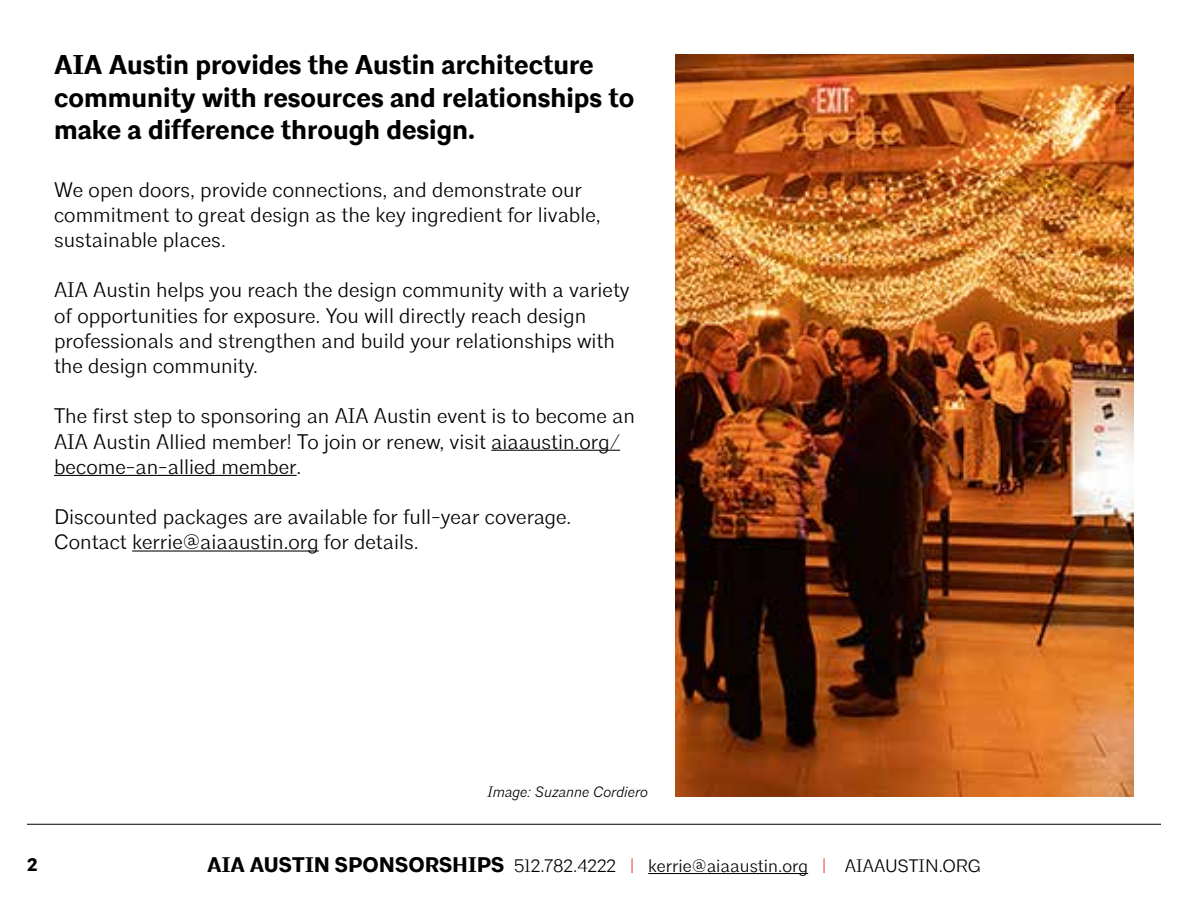
<style>
.page{position:relative;width:1188px;height:918px;background:#fff}
.page>*{position:absolute;margin:0;border:0;box-sizing:border-box;transform-origin:0 0}
.t1{font:700 27px/32.4px "Architype";color:#000}
.t2{font:300 21px/25.2px "Architype";color:#000}
.t3{font:300 18px "Architype";color:#000}
.t4{font:700 18px "Architype";color:#000}
.t5{font:italic 300 15px "Architype";color:#000}
.s1{font-weight:700;font-size:21px}
.s2{color:#ef4135}
</style>
<div class="page">
<hr style="left:27px;top:824px;width:1134px;height:1px;background:#000">
<hr style="left:648px;top:873px;width:160px;height:1px;background:#000">
<hr style="left:491px;top:450px;width:129px;height:1px;background:#000">
<hr style="left:54px;top:475px;width:243px;height:1px;background:#000">
<hr style="left:132px;top:550px;width:187px;height:2px;background:#000">
<img style="left:675px;top:54px;width:459px;height:742px">
<p class="t1" style="left:54px;top:50px;width:582px">AIA Austin provides the Austin architecture community with resources and relationships to make a difference through design.</p>
<p class="t2" style="left:54px;top:177px;width:548px">We open doors, provide connections, and demonstrate our commitment to great design as the key ingredient for livable, sustainable places.</p>
<p class="t2" style="left:54px;top:278px;width:577px">AIA Austin helps you reach the design community with a variety of opportunities for exposure. You will directly reach design professionals and strengthen and build your relationships with the design community.</p>
<p class="t2" style="left:54px;top:404px;width:583px">The first step to sponsoring an AIA Austin event is to become an<br>AIA Austin Allied member! To join or renew, visit aiaaustin.org/ become-an-allied member.</p>
<p class="t2" style="left:54px;top:505px;width:519px">Discounted packages are available for full-year coverage.<br>Contact kerrie@aiaaustin.org for details.</p>
<p class="t5" style="left:488px;top:782px;width:162px">Image: Suzanne Cordiero</p>
<p class="t4" style="left:27px;top:854px;width:12px">2</p>
<p class="t3" style="left:207px;top:855px;width:775px"><span class="s1">AIA AUSTIN SPONSORSHIPS</span> 512.782.4222 <span class="s2">|</span> kerrie@aiaaustin.org <span class="s2">|</span> AIAAUSTIN.ORG</p>
</div>
